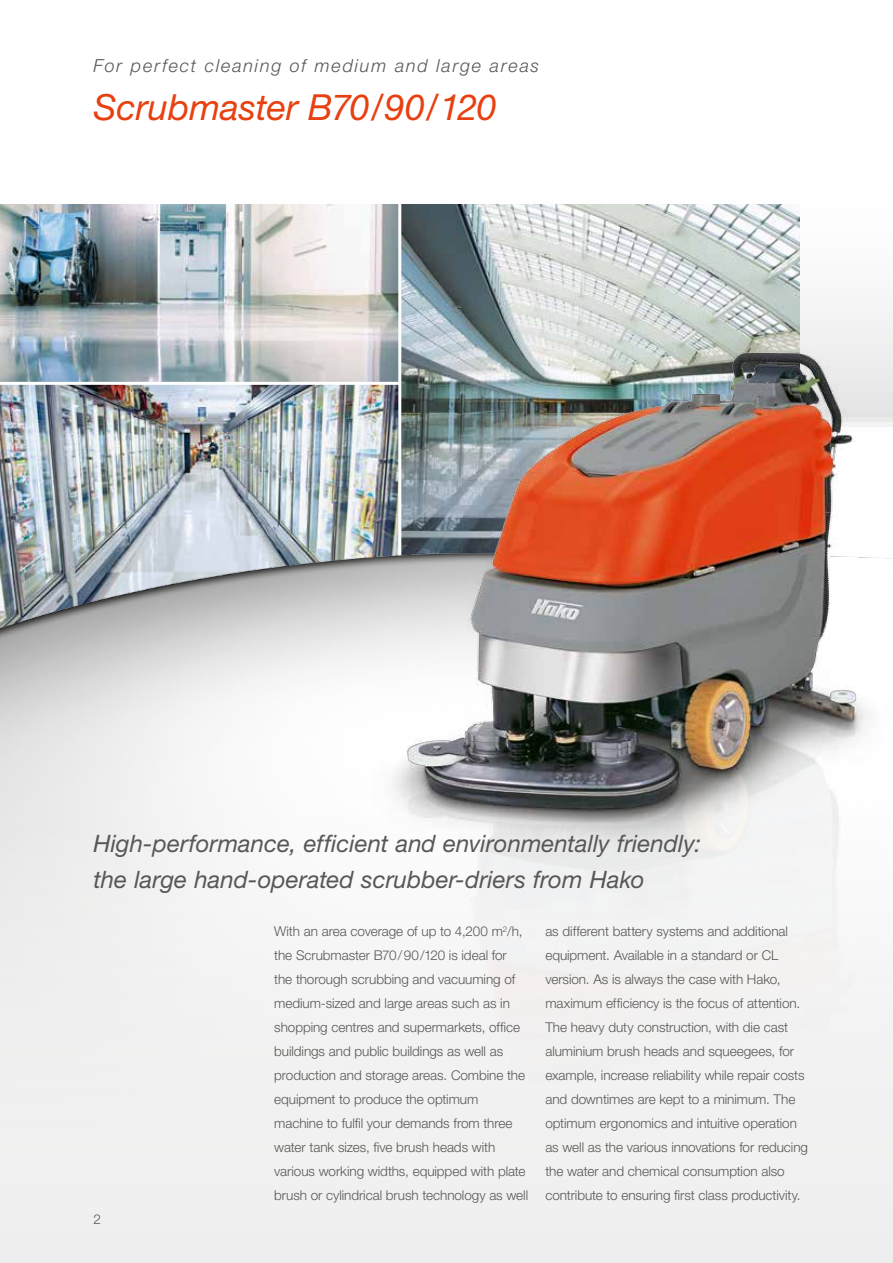
<style>
.page{position:relative;width:893px;height:1263px;background:#fff}
.page>*{position:absolute;margin:0;border:0;box-sizing:border-box;transform-origin:0 0}
.t1{font:italic 36px "Helvetica Neue LT Std";letter-spacing:-.005em;color:#e74011}
.t2{font:italic 24px/36px "Helvetica Neue LT Std";color:#575756}
.t3{font:italic 300 18px "Helvetica Neue LT Std";letter-spacing:.1em;color:#575756}
.t4{font:300 13.5px/24px "Helvetica Neue LT Std";letter-spacing:-.005em;color:#575756}
</style>
<div class="page">
<img style="left:401px;top:204px;width:398px;height:111px">
<img style="left:0;top:204px;width:398px;height:315px">
<hr style="left:0;top:382px;width:400px;height:3px;background:#fff">
<img style="left:0;top:519px;width:893px;height:744px">
<img style="left:348px;top:315px;width:545px;height:876px">
<h3 class="t3" style="left:94px;top:55px;width:447px">For perfect cleaning of medium and large areas</h3>
<h1 class="t1" style="left:94px;top:86px;width:405px">Scrubmaster B70/90/120</h1>
<h2 class="t2" style="left:94px;top:825px;width:609px">High-performance, efficient and environmentally friendly: the large hand-operated scrubber-driers from Hako</h2>
<p class="t4" style="left:94px;top:1207px;width:9px">2</p>
<p class="t4" style="left:274px;top:919px;width:255px">With an area coverage of up to 4,200 m<sup>2</sup>/h, the Scrubmaster B70/90/120 is ideal for the thorough scrubbing and vacuuming of medium-sized and large areas such as in shopping centres and supermarkets, office buildings and public buildings as well as production and storage areas. Combine the equipment to produce the optimum machine to fulfil your demands from three water tank sizes, five brush heads with various working widths, equipped with plate brush or cylindrical brush technology as well</p>
<p class="t4" style="left:545px;top:919px;width:264px">as different battery systems and additional equipment. Available in a standard or CL version. As is always the case with Hako, maximum efficiency is the focus of attention.<br>The heavy duty construction, with die cast aluminium brush heads and squeegees, for example, increase reliability while repair costs and downtimes are kept to a minimum. The optimum ergonomics and intuitive operation as well as the various innovations for reducing the water and chemical consumption also contribute to ensuring first class productivity.</p>
</div>
